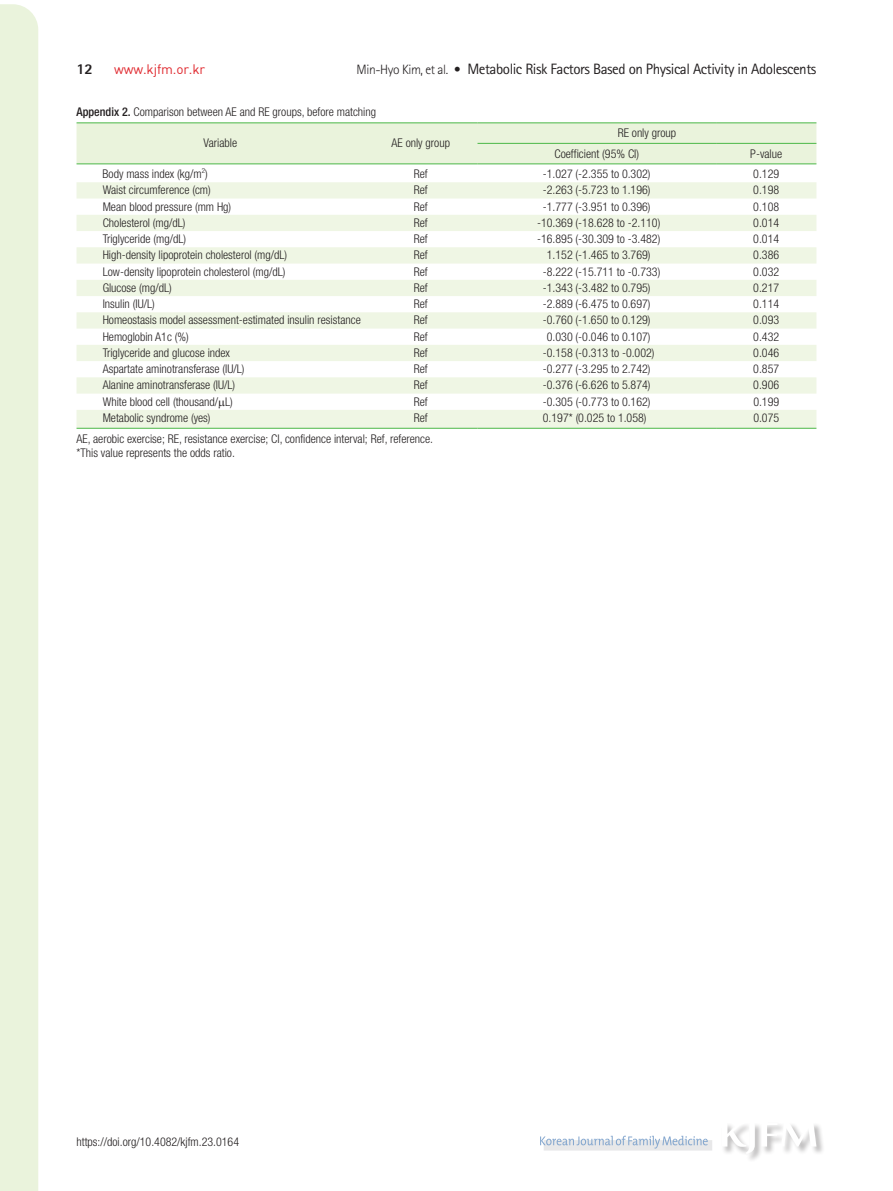
<style>
.page{position:relative;width:893px;height:1191px;background:#fff}
.page>*{position:absolute;margin:0;border:0;box-sizing:border-box;transform-origin:0 0}
.t1{font:15px "Rotis Sans Serif Std";letter-spacing:-.03em;color:#231f20}
.t2{font:800 15px "Rotis Sans Serif Std";color:#231f20}
.t3{font:13.5px "Dinreg";letter-spacing:-.01em;color:#e02a30}
.t4{font:300 condensed 12px/20.5px "Helvetica Neue LT Std";color:#231f20}
.s1{font-weight:300;font-size:13.5px}
.s2{font-weight:500}
</style>
<div class="page">
<div style="left:0;top:4px;width:38px;height:1187px;background:#eaf3dc"></div>
<div style="left:721px;top:1122px;width:104px;height:40px;background:#231f20;opacity:.3"></div>
<svg style="left:722px;top:1122px;width:94px;height:32px"></svg>
<div style="left:544px;top:1140px;width:168px;height:10px;background:#e8e8e9"></div>
<svg style="left:540px;top:1135px;width:168px;height:13px"></svg>
<div style="left:77px;top:124px;width:739px;height:40px;background:#eaf3dc"></div>
<svg style="left:77px;top:182px;width:739px;height:246px;fill:#eff6e4"></svg>
<hr style="left:477px;top:143px;width:239px;height:1px;background:#4cb848">
<hr style="left:716px;top:143px;width:100px;height:1px;background:#4cb848">
<hr style="left:77px;top:123px;width:287px;height:1px;background:#4cb848">
<hr style="left:364px;top:123px;width:113px;height:1px;background:#4cb848">
<hr style="left:477px;top:123px;width:239px;height:1px;background:#4cb848">
<hr style="left:716px;top:123px;width:100px;height:1px;background:#4cb848">
<hr style="left:77px;top:164px;width:287px;height:1px;background:#4cb848">
<hr style="left:364px;top:164px;width:113px;height:1px;background:#4cb848">
<hr style="left:477px;top:164px;width:239px;height:1px;background:#4cb848">
<hr style="left:716px;top:164px;width:100px;height:1px;background:#4cb848">
<hr style="left:77px;top:428px;width:287px;height:1px;background:#4cb848">
<hr style="left:364px;top:428px;width:113px;height:1px;background:#4cb848">
<hr style="left:477px;top:428px;width:239px;height:1px;background:#4cb848">
<hr style="left:716px;top:428px;width:100px;height:1px;background:#4cb848">
<svg style="left:219px;top:401px;width:6px;height:8px"></svg>
<p class="t2" style="left:77px;top:60px;width:18px">12</p>
<p class="t3" style="left:114px;top:61px;width:93px">www.kjfm.or.kr</p>
<p class="t1" style="left:357px;top:60px;width:461px"><span class="s1">Min-Hyo Kim, et al. •</span> Metabolic Risk Factors Based on Physical Activity in Adolescents</p>
<p class="t4" style="left:77px;top:102px;width:301px"><span class="s2">Appendix 2.</span> Comparison between AE and RE groups, before matching</p>
<p class="t4" style="left:203px;top:133px;width:35px">Variable</p>
<p class="t4" style="left:391px;top:133px;width:60px">AE only group</p>
<p class="t4" style="left:554px;top:122px;width:123px;text-indent:63px">RE only group<br>Coefficient (95% CI)</p>
<p class="t4" style="left:750px;top:143px;width:33px">P-value</p>
<p class="t4" style="left:103px;top:163px;width:107px">Body mass index (kg/m<sup>2</sup>)</p>
<p class="t4" style="left:414px;top:163px;width:16px">Ref</p>
<p class="t4" style="left:543px;top:163px;width:109px">-1.027 (-2.355 to 0.302)</p>
<p class="t4" style="left:753px;top:163px;width:27px">0.129</p>
<p class="t4" style="left:103px;top:180px;width:110px">Waist circumference (cm)</p>
<p class="t4" style="left:414px;top:180px;width:16px">Ref</p>
<p class="t4" style="left:543px;top:180px;width:109px">-2.263 (-5.723 to 1.196)</p>
<p class="t4" style="left:753px;top:180px;width:27px">0.198</p>
<p class="t4" style="left:103px;top:196px;width:130px">Mean blood pressure (mm Hg)</p>
<p class="t4" style="left:414px;top:196px;width:16px">Ref</p>
<p class="t4" style="left:543px;top:196px;width:109px">-1.777 (-3.951 to 0.396)</p>
<p class="t4" style="left:753px;top:196px;width:27px">0.108</p>
<p class="t4" style="left:103px;top:212px;width:84px">Cholesterol (mg/dL)</p>
<p class="t4" style="left:414px;top:212px;width:16px">Ref</p>
<p class="t4" style="left:537px;top:212px;width:125px">-10.369 (-18.628 to -2.110)</p>
<p class="t4" style="left:753px;top:212px;width:27px">0.014</p>
<p class="t4" style="left:103px;top:228px;width:85px">Triglyceride (mg/dL)</p>
<p class="t4" style="left:414px;top:228px;width:16px">Ref</p>
<p class="t4" style="left:537px;top:228px;width:125px">-16.895 (-30.309 to -3.482)</p>
<p class="t4" style="left:753px;top:228px;width:27px">0.014</p>
<p class="t4" style="left:103px;top:245px;width:186px">High-density lipoprotein cholesterol (mg/dL)</p>
<p class="t4" style="left:414px;top:245px;width:16px">Ref</p>
<p class="t4" style="left:547px;top:245px;width:105px">1.152 (-1.465 to 3.769)</p>
<p class="t4" style="left:753px;top:245px;width:27px">0.386</p>
<p class="t4" style="left:103px;top:261px;width:184px">Low-density lipoprotein cholesterol (mg/dL)</p>
<p class="t4" style="left:414px;top:261px;width:16px">Ref</p>
<p class="t4" style="left:543px;top:261px;width:119px">-8.222 (-15.711 to -0.733)</p>
<p class="t4" style="left:753px;top:261px;width:27px">0.032</p>
<p class="t4" style="left:103px;top:277px;width:71px">Glucose (mg/dL)</p>
<p class="t4" style="left:414px;top:277px;width:16px">Ref</p>
<p class="t4" style="left:543px;top:277px;width:109px">-1.343 (-3.482 to 0.795)</p>
<p class="t4" style="left:753px;top:277px;width:27px">0.217</p>
<p class="t4" style="left:103px;top:293px;width:54px">Insulin (IU/L)</p>
<p class="t4" style="left:414px;top:293px;width:16px">Ref</p>
<p class="t4" style="left:543px;top:293px;width:109px">-2.889 (-6.475 to 0.697)</p>
<p class="t4" style="left:753px;top:293px;width:27px">0.114</p>
<p class="t4" style="left:103px;top:310px;width:260px">Homeostasis model assessment-estimated insulin resistance</p>
<p class="t4" style="left:414px;top:310px;width:16px">Ref</p>
<p class="t4" style="left:543px;top:310px;width:109px">-0.760 (-1.650 to 0.129)</p>
<p class="t4" style="left:753px;top:310px;width:27px">0.093</p>
<p class="t4" style="left:103px;top:326px;width:88px">Hemoglobin A1c (%)</p>
<p class="t4" style="left:414px;top:326px;width:16px">Ref</p>
<p class="t4" style="left:547px;top:326px;width:105px">0.030 (-0.046 to 0.107)</p>
<p class="t4" style="left:753px;top:326px;width:27px">0.432</p>
<p class="t4" style="left:103px;top:342px;width:129px">Triglyceride and glucose index</p>
<p class="t4" style="left:414px;top:342px;width:16px">Ref</p>
<p class="t4" style="left:543px;top:342px;width:113px">-0.158 (-0.313 to -0.002)</p>
<p class="t4" style="left:753px;top:342px;width:27px">0.046</p>
<p class="t4" style="left:103px;top:358px;width:143px">Aspartate aminotransferase (IU/L)</p>
<p class="t4" style="left:414px;top:358px;width:16px">Ref</p>
<p class="t4" style="left:543px;top:358px;width:109px">-0.277 (-3.295 to 2.742)</p>
<p class="t4" style="left:753px;top:358px;width:27px">0.857</p>
<p class="t4" style="left:103px;top:375px;width:134px">Alanine aminotransferase (IU/L)</p>
<p class="t4" style="left:414px;top:375px;width:16px">Ref</p>
<p class="t4" style="left:543px;top:375px;width:109px">-0.376 (-6.626 to 5.874)</p>
<p class="t4" style="left:753px;top:375px;width:27px">0.906</p>
<p class="t4" style="left:103px;top:391px;width:132px">White blood cell (thousand/ L)</p>
<p class="t4" style="left:414px;top:391px;width:16px">Ref</p>
<p class="t4" style="left:543px;top:391px;width:109px">-0.305 (-0.773 to 0.162)</p>
<p class="t4" style="left:753px;top:391px;width:27px">0.199</p>
<p class="t4" style="left:103px;top:407px;width:109px">Metabolic syndrome (yes)</p>
<p class="t4" style="left:414px;top:407px;width:16px">Ref</p>
<p class="t4" style="left:543px;top:407px;width:105px">0.197* (0.025 to 1.058)</p>
<p class="t4" style="left:753px;top:407px;width:27px">0.075</p>
<p class="t4" style="left:77px;top:431px;width:358px;line-height:14.4px">AE, aerobic exercise; RE, resistance exercise; CI, confidence interval; Ref, reference. *This value represents the odds ratio.</p>
<p class="t4" style="left:77px;top:1131px;width:164px">https://doi.org/10.4082/kjfm.23.0164</p>
</div>
